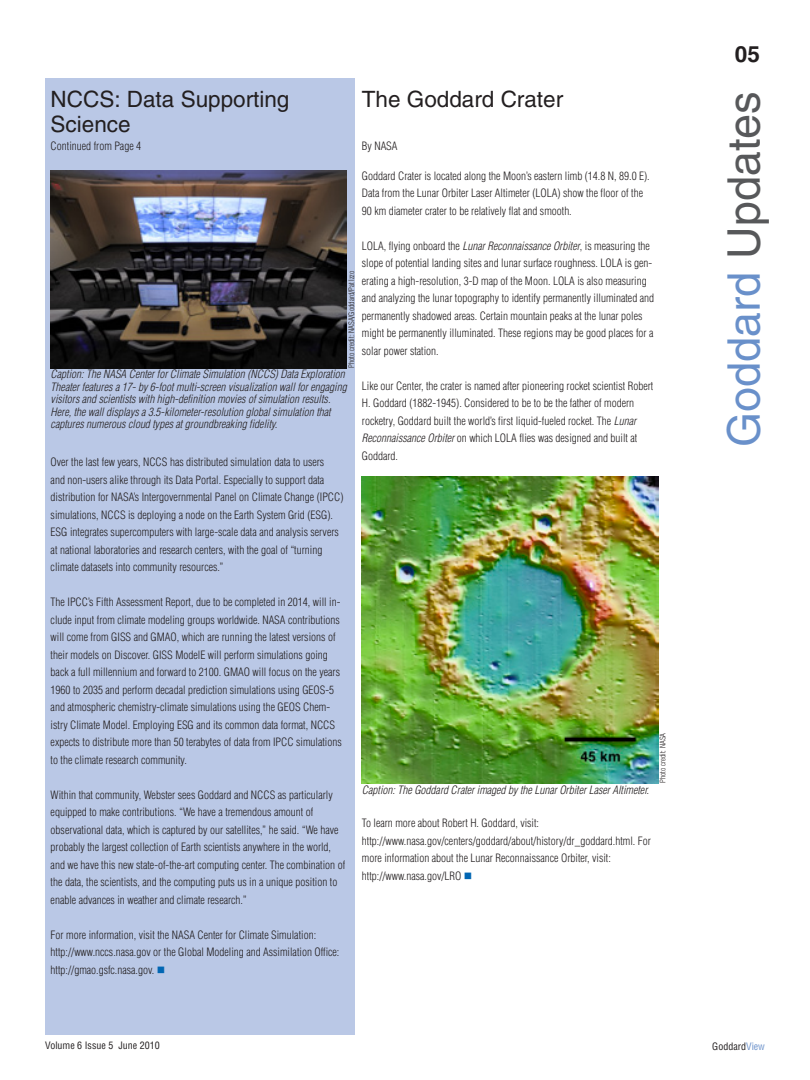
<style>
.page{position:relative;width:810px;height:1080px;background:#fff}
.page>*{position:absolute;margin:0;border:0;box-sizing:border-box;transform-origin:0 0}
.t1{font:45px "Helvetica";color:#6990ca}
.Headings{font:22.5px/25px "Helvetica";color:#231f20}
.t2{font:700 22.5px "Helvetica";color:#231f20}
.Body_Copy{font:300 condensed 11.25px/17.5px "Helvetica";color:#231f20}
.Captions{font:italic 300 condensed 11.25px/12.5px "Helvetica";color:#231f20}
.t3{font:condensed 10px "Helvetica";color:#231f20}
.Photo_Credits{font:300 condensed 7.5px "Helvetica";color:#231f20}
.s1{font-style:italic}
.s2{color:#0166b3}
.s3{color:#57585a}
.s4{color:#6990ca}
</style>
<div class="page">
<div style="left:45px;top:79px;width:309px;height:956px;background:#bac8e6"></div>
<img style="left:51px;top:171px;width:296px;height:197px">
<img style="left:362px;top:476px;width:296px;height:307px">
<p class="Headings" style="left:51px;top:87px;width:240px">NCCS: Data Supporting<br>Science</p>
<p class="Body_Copy" style="left:51px;top:137px;width:92px">Continued from Page 4</p>
<p class="Headings" style="left:362px;top:87px;width:203px">The Goddard Crater</p>
<p class="Body_Copy" style="left:362px;top:137px;width:37px">By NASA</p>
<p class="Body_Copy" style="left:362px;top:167px;width:289px">Goddard Crater is located along the Moon’s eastern limb (14.8 N, 89.0 E).<br>Data from the Lunar Orbiter Laser Altimeter (LOLA) show the floor of the<br>90 km diameter crater to be relatively flat and smooth.</p>
<p class="Body_Copy" style="left:362px;top:237px;width:294px">LOLA, flying onboard the <span class="s1">Lunar Reconnaissance Orbiter</span>, is measuring the slope of potential landing sites and lunar surface roughness. LOLA is gen&shy;erating a high-resolution, 3-D map of the Moon. LOLA is also measuring and analyzing the lunar topography to identify permanently illuminated and permanently shadowed areas. Certain mountain peaks at the lunar poles might be permanently illuminated. These regions may be good places for a solar power station.</p>
<p class="Body_Copy" style="left:362px;top:377px;width:293px">Like our Center, the crater is named after pioneering rocket scientist Robert H. Goddard (1882-1945). Considered to be to be the father of modern rocketry, Goddard built the world’s first liquid-fueled rocket. The <span class="s1">Lunar Reconnaissance Orbiter</span> on which LOLA flies was designed and built at Goddard.</p>
<p class="Photo_Credits" style="left:347px;top:368px;width:99px;rotate:-90deg">Photo credit: NASA/Goddard/Pat Izzo</p>
<p class="Captions" style="left:51px;top:368px;width:298px">Caption: The NASA Center for Climate Simulation (NCCS) Data Exploration Theater features a 17- by 6-foot multi-screen visualization wall for engaging visitors and scientists with high-definition movies of simulation results.<br>Here, the wall displays a 3.5-kilometer-resolution global simulation that captures numerous cloud types at groundbreaking fidelity.</p>
<p class="Body_Copy" style="left:51px;top:454px;width:294px">Over the last few years, NCCS has distributed simulation data to users<br>and non-users alike through its Data Portal. Especially to support data distribution for NASA’s Intergovernmental Panel on Climate Change (IPCC) simulations, NCCS is deploying a node on the Earth System Grid (ESG).<br>ESG integrates supercomputers with large-scale data and analysis servers at national laboratories and research centers, with the goal of “turning climate datasets into community resources.”</p>
<p class="Body_Copy" style="left:51px;top:594px;width:293px">The IPCC’s Fifth Assessment Report, due to be completed in 2014, will in&shy;clude input from climate modeling groups worldwide. NASA contributions will come from GISS and GMAO, which are running the latest versions of their models on Discover. GISS ModelE will perform simulations going back a full millennium and forward to 2100. GMAO will focus on the years 1960 to 2035 and perform decadal prediction simulations using GEOS-5 and atmospheric chemistry-climate simulations using the GEOS Chem&shy;istry Climate Model. Employing ESG and its common data format, NCCS expects to distribute more than 50 terabytes of data from IPCC simulations to the climate research community.</p>
<p class="Body_Copy" style="left:51px;top:786px;width:296px">Within that community, Webster sees Goddard and NCCS as particularly equipped to make contributions. “We have a tremendous amount of observational data, which is captured by our satellites,” he said. “We have probably the largest collection of Earth scientists anywhere in the world, and we have this new state-of-the-art computing center. The combination of the data, the scientists, and the computing puts us in a unique position to enable advances in weather and climate research.”</p>
<p class="Body_Copy" style="left:51px;top:926px;width:290px">For more information, visit the NASA Center for Climate Simulation: http://www.nccs.nasa.gov or the Global Modeling and Assimilation Office: http://gmao.gsfc.nasa.gov. <span class="s2">■</span></p>
<p class="Photo_Credits" style="left:658px;top:783px;width:52px;rotate:-90deg">Photo credit: NASA</p>
<p class="Captions" style="left:362px;top:783px;width:289px">Caption: The Goddard Crater imaged by the Lunar Orbiter Laser Altimeter.</p>
<p class="Body_Copy" style="left:362px;top:814px;width:291px">To learn more about Robert H. Goddard, visit: http://www.nasa.gov/centers/goddard/about/history/dr_goddard.html. For more information about the Lunar Reconnaissance Orbiter, visit: http://www.nasa.gov/LRO <span class="s2">■</span></p>
<p class="t2" style="left:735px;top:41px;width:27px">05</p>
<p class="t1" style="left:718px;top:447px;width:357px;rotate:-90deg">Goddard <span class="s3">Updates</span></p>
<p class="t3" style="left:45px;top:1039px;width:116px">Volume 6 Issue 5 June 2010</p>
<p class="t3" style="left:712px;top:1040px;width:54px">Goddard<span class="s4">View</span></p>
</div>
